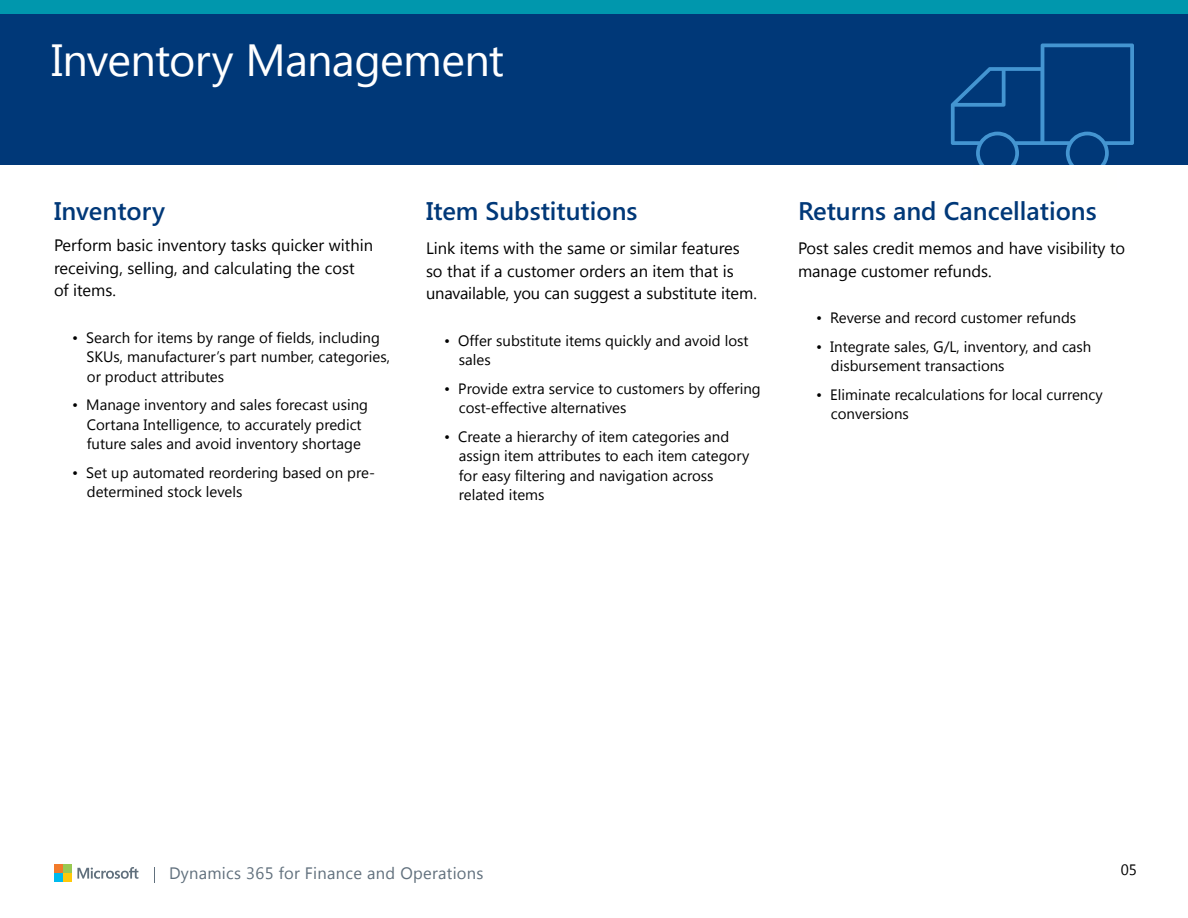
<style>
.page{position:relative;width:1188px;height:918px;background:#fff}
.page>*{position:absolute;margin:0;border:0;box-sizing:border-box;transform-origin:0 0}
.t1{font:45px "Segoe UI";letter-spacing:-.015em;color:#fff}
.t2{font:600 25.5px "Segoe UI";color:#003878}
.t3{font:16.5px/22.5px "Segoe UI";color:#000101}
.t4{font:16.5px "Segoe UI";letter-spacing:.02em;color:#61707d}
.t5{font:15px/19.5px "Segoe UI";color:#000101}
.t6{font:15px "Segoe UI";color:#000}
</style>
<div class="page">
<div style="left:0;top:0;width:1188px;height:165px;background:#003878"></div>
<div style="left:0;top:0;width:1188px;height:14px;background:#0097ad"></div>
<svg style="left:77px;top:867px;width:61px;height:12px"></svg>
<div style="left:54px;top:864px;width:9px;height:9px;background:#f27a2b"></div>
<div style="left:63px;top:864px;width:9px;height:9px;background:#99c952"></div>
<div style="left:54px;top:874px;width:9px;height:8px;background:#00baed"></div>
<div style="left:63px;top:874px;width:9px;height:8px;background:#ffc90a"></div>
<svg style="left:154px;top:867px;width:1px;height:15px"></svg>
<svg style="left:951px;top:44px;width:183px;height:121px"></svg>
<h1 class="t1" style="left:51px;top:29px;width:455px">Inventory Management</h1>
<h2 class="t2" style="left:54px;top:193px;width:113px">Inventory</h2>
<p class="t3" style="left:54px;top:234px;width:321px">Perform basic inventory tasks quicker within receiving, selling, and calculating the cost of items.</p>
<p class="t5" style="left:87px;top:327px;width:305px;text-indent:-15px">• Search for items by range of fields, including<br>SKUs, manufacturer’s part number, categories, or product attributes</p>
<p class="t5" style="left:72px;top:395px;width:298px;text-align:center">• Manage inventory and sales forecast using<br>Cortana Intelligence, to accurately predict future sales and avoid inventory shortage</p>
<p class="t5" style="left:87px;top:462px;width:290px;text-indent:-15px">• Set up automated reordering based on pre&shy;determined stock levels</p>
<h2 class="t2" style="left:426px;top:193px;width:213px">Item Substitutions</h2>
<p class="t3" style="left:426px;top:237px;width:332px">Link items with the same or similar features so that if a customer orders an item that is unavailable, you can suggest a substitute item.</p>
<p class="t5" style="left:459px;top:330px;width:291px;text-indent:-15px">• Offer substitute items quickly and avoid lost sales</p>
<p class="t5" style="left:459px;top:378px;width:303px;text-indent:-15px">• Provide extra service to customers by offering cost-effective alternatives</p>
<p class="t5" style="left:459px;top:426px;width:292px;text-indent:-15px">• Create a hierarchy of item categories and assign item attributes to each item category for easy filtering and navigation across related items</p>
<h2 class="t2" style="left:798px;top:193px;width:300px">Returns and Cancellations</h2>
<p class="t3" style="left:798px;top:237px;width:329px">Post sales credit memos and have visibility to manage customer refunds.</p>
<p class="t5" style="left:816px;top:308px;width:262px">• Reverse and record customer refunds</p>
<p class="t5" style="left:831px;top:336px;width:262px;text-indent:-15px">• Integrate sales, G/L, inventory, and cash disbursement transactions</p>
<p class="t5" style="left:831px;top:384px;width:273px;text-indent:-15px">• Eliminate recalculations for local currency conversions</p>
<p class="t4" style="left:169px;top:862px;width:316px">Dynamics 365 for Finance and Operations</p>
<p class="t6" style="left:1121px;top:859px;width:18px">05</p>
</div>
